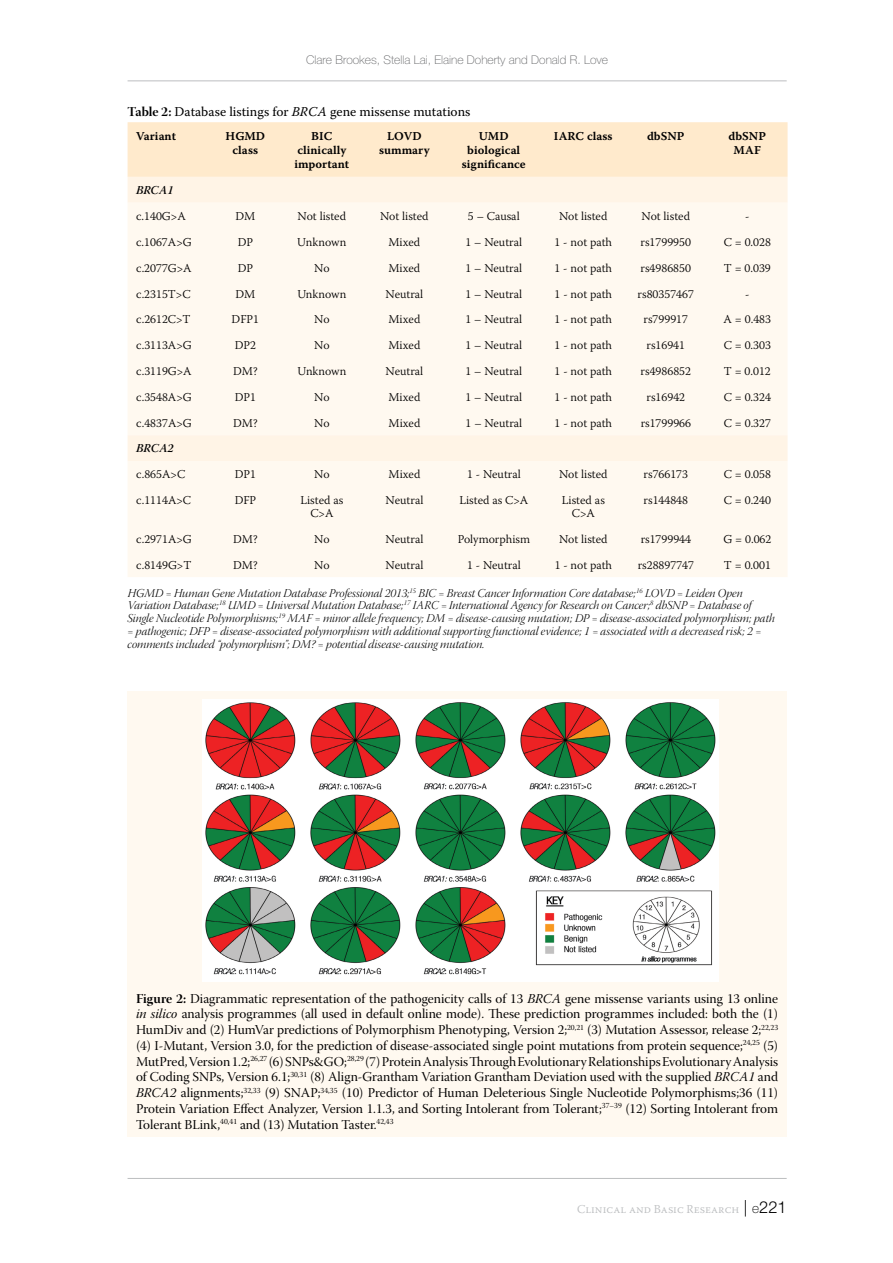
<style>
.page{position:relative;width:893px;height:1263px;background:#fff}
.page>*{position:absolute;margin:0;border:0;box-sizing:border-box;transform-origin:0 0}
.t1{font:13.5px/15.8px "Warnock Pro Subh";color:#000;text-align:justify}
.t2{font:13.5px "Warnock Pro";color:#000}
.t3{font:300 12px/12.8px "Warnock Pro";color:#000;text-align:center}
.t4{font:12px/12.8px "Warnock Pro Light It Disp";color:#000}
.t5{font:12px/14.4px "Warnock Pro Semibold Capt";color:#000;text-align:center}
.t6{font:100 12px "Helvetica Neue LT Pro";color:#636466}
.t7{font:300 12px "Warnock Pro";color:#bcbec0}
.t8{font:12px "Warnock Pro Semibold It Subh";color:#000}
.s1{font-family:"Warnock Pro Bold Disp"}
.s2{font-style:italic}
.s3{font-family:"Warnock Pro It Subh"}
.s4{font-family:"Helvetica Neue LT Pro";font-size:16.5px;color:#000}
.s5{font-family:"Helvetica Neue LT Pro";font-weight:100;font-size:13.5px;color:#000}
</style>
<div class="page">
<hr style="left:128px;top:81px;width:659px;height:1px;background:#bcbec0">
<hr style="left:128px;top:1178px;width:659px;height:1px;background:#bcbec0">
<div style="left:128px;top:122px;width:660px;height:55px;background:#ffeacc"></div>
<div style="left:128px;top:177px;width:660px;height:26px;background:#fff4e6"></div>
<div style="left:128px;top:203px;width:660px;height:374px;background:#fff9f0"></div>
<div style="left:128px;top:691px;width:659px;height:446px;background:#fff9f0"></div>
<img style="left:202px;top:700px;width:517px;height:281px">
<p class="t6" style="left:306px;top:53px;width:304px">Clare Brookes, Stella Lai, Elaine Doherty and Donald R. Love</p>
<p class="t2" style="left:128px;top:104px;width:344px"><span class="s1">Table 2:</span> Database listings for <span class="s2">BRCA</span> gene missense mutations</p>
<p class="t5" style="left:136px;top:128px;width:41px">Variant</p>
<p class="t5" style="left:225px;top:128px;width:41px">HGMD class</p>
<p class="t5" style="left:294px;top:128px;width:57px">BIC clinically important</p>
<p class="t5" style="left:379px;top:128px;width:52px">LOVD summary</p>
<p class="t5" style="left:462px;top:128px;width:65px">UMD biological significance</p>
<p class="t5" style="left:554px;top:128px;width:60px">IARC class</p>
<p class="t5" style="left:647px;top:128px;width:39px">dbSNP</p>
<p class="t5" style="left:729px;top:128px;width:39px">dbSNP<br>MAF</p>
<p class="t8" style="left:136px;top:183px;width:39px">BRCA1</p>
<p class="t3" style="left:136px;top:209px;width:51px">c.140G&gt;A</p>
<p class="t3" style="left:235px;top:209px;width:21px">DM</p>
<p class="t3" style="left:298px;top:209px;width:50px">Not listed</p>
<p class="t3" style="left:380px;top:209px;width:50px">Not listed</p>
<p class="t3" style="left:468px;top:209px;width:53px">5 – Causal</p>
<p class="t3" style="left:559px;top:209px;width:50px">Not listed</p>
<p class="t3" style="left:641px;top:209px;width:50px">Not listed</p>
<p class="t3" style="left:745px;top:209px;width:6px">-</p>
<p class="t3" style="left:136px;top:235px;width:57px">c.1067A&gt;G</p>
<p class="t3" style="left:238px;top:235px;width:17px">DP</p>
<p class="t3" style="left:297px;top:235px;width:51px">Unknown</p>
<p class="t3" style="left:388px;top:235px;width:33px">Mixed</p>
<p class="t3" style="left:465px;top:235px;width:58px">1 – Neutral</p>
<p class="t3" style="left:555px;top:235px;width:59px">1 - not path</p>
<p class="t3" style="left:641px;top:235px;width:52px">rs1799950</p>
<p class="t3" style="left:724px;top:235px;width:49px">C = 0.028</p>
<p class="t3" style="left:136px;top:261px;width:57px">c.2077G&gt;A</p>
<p class="t3" style="left:238px;top:261px;width:17px">DP</p>
<p class="t3" style="left:314px;top:261px;width:17px">No</p>
<p class="t3" style="left:388px;top:261px;width:33px">Mixed</p>
<p class="t3" style="left:465px;top:261px;width:58px">1 – Neutral</p>
<p class="t3" style="left:555px;top:261px;width:59px">1 - not path</p>
<p class="t3" style="left:641px;top:261px;width:52px">rs4986850</p>
<p class="t3" style="left:724px;top:261px;width:48px">T = 0.039</p>
<p class="t3" style="left:136px;top:287px;width:56px">c.2315T&gt;C</p>
<p class="t3" style="left:235px;top:287px;width:21px">DM</p>
<p class="t3" style="left:297px;top:287px;width:51px">Unknown</p>
<p class="t3" style="left:385px;top:287px;width:39px">Neutral</p>
<p class="t3" style="left:465px;top:287px;width:58px">1 – Neutral</p>
<p class="t3" style="left:555px;top:287px;width:59px">1 - not path</p>
<p class="t3" style="left:638px;top:287px;width:58px">rs80357467</p>
<p class="t3" style="left:745px;top:287px;width:6px">-</p>
<p class="t3" style="left:136px;top:313px;width:56px">c.2612C&gt;T</p>
<p class="t3" style="left:232px;top:313px;width:29px">DFP1</p>
<p class="t3" style="left:314px;top:313px;width:17px">No</p>
<p class="t3" style="left:388px;top:313px;width:33px">Mixed</p>
<p class="t3" style="left:465px;top:313px;width:58px">1 – Neutral</p>
<p class="t3" style="left:555px;top:313px;width:59px">1 - not path</p>
<p class="t3" style="left:644px;top:313px;width:46px">rs799917</p>
<p class="t3" style="left:724px;top:313px;width:49px">A = 0.483</p>
<p class="t3" style="left:136px;top:339px;width:57px">c.3113A&gt;G</p>
<p class="t3" style="left:235px;top:339px;width:23px">DP2</p>
<p class="t3" style="left:314px;top:339px;width:17px">No</p>
<p class="t3" style="left:388px;top:339px;width:33px">Mixed</p>
<p class="t3" style="left:465px;top:339px;width:58px">1 – Neutral</p>
<p class="t3" style="left:555px;top:339px;width:59px">1 - not path</p>
<p class="t3" style="left:646px;top:339px;width:40px">rs16941</p>
<p class="t3" style="left:724px;top:339px;width:49px">C = 0.303</p>
<p class="t3" style="left:136px;top:364px;width:57px">c.3119G&gt;A</p>
<p class="t3" style="left:233px;top:364px;width:26px">DM?</p>
<p class="t3" style="left:297px;top:364px;width:51px">Unknown</p>
<p class="t3" style="left:385px;top:364px;width:39px">Neutral</p>
<p class="t3" style="left:466px;top:364px;width:58px">1 – Neutral</p>
<p class="t3" style="left:555px;top:364px;width:59px">1 - not path</p>
<p class="t3" style="left:641px;top:364px;width:52px">rs4986852</p>
<p class="t3" style="left:724px;top:364px;width:48px">T = 0.012</p>
<p class="t3" style="left:136px;top:390px;width:57px">c.3548A&gt;G</p>
<p class="t3" style="left:235px;top:390px;width:23px">DP1</p>
<p class="t3" style="left:314px;top:390px;width:17px">No</p>
<p class="t3" style="left:388px;top:390px;width:33px">Mixed</p>
<p class="t3" style="left:466px;top:390px;width:58px">1 – Neutral</p>
<p class="t3" style="left:555px;top:390px;width:59px">1 - not path</p>
<p class="t3" style="left:647px;top:390px;width:40px">rs16942</p>
<p class="t3" style="left:724px;top:390px;width:49px">C = 0.324</p>
<p class="t3" style="left:136px;top:416px;width:57px">c.4837A&gt;G</p>
<p class="t3" style="left:233px;top:416px;width:26px">DM?</p>
<p class="t3" style="left:314px;top:416px;width:17px">No</p>
<p class="t3" style="left:388px;top:416px;width:33px">Mixed</p>
<p class="t3" style="left:466px;top:416px;width:58px">1 – Neutral</p>
<p class="t3" style="left:555px;top:416px;width:59px">1 - not path</p>
<p class="t3" style="left:641px;top:416px;width:52px">rs1799966</p>
<p class="t3" style="left:724px;top:416px;width:49px">C = 0.327</p>
<p class="t8" style="left:136px;top:441px;width:39px">BRCA2</p>
<p class="t3" style="left:136px;top:468px;width:51px">c.865A&gt;C</p>
<p class="t3" style="left:235px;top:468px;width:23px">DP1</p>
<p class="t3" style="left:314px;top:468px;width:17px">No</p>
<p class="t3" style="left:388px;top:468px;width:33px">Mixed</p>
<p class="t3" style="left:467px;top:468px;width:55px">1 - Neutral</p>
<p class="t3" style="left:559px;top:468px;width:50px">Not listed</p>
<p class="t3" style="left:644px;top:468px;width:46px">rs766173</p>
<p class="t3" style="left:724px;top:468px;width:49px">C = 0.058</p>
<p class="t3" style="left:136px;top:494px;width:56px">c.1114A&gt;C</p>
<p class="t3" style="left:235px;top:494px;width:23px">DFP</p>
<p class="t3" style="left:300px;top:494px;width:45px">Listed as<br>C&gt;A</p>
<p class="t3" style="left:386px;top:494px;width:39px">Neutral</p>
<p class="t3" style="left:459px;top:494px;width:70px">Listed as C&gt;A</p>
<p class="t3" style="left:562px;top:494px;width:45px">Listed as<br>C&gt;A</p>
<p class="t3" style="left:644px;top:494px;width:46px">rs144848</p>
<p class="t3" style="left:724px;top:494px;width:49px">C = 0.240</p>
<p class="t3" style="left:136px;top:532px;width:57px">c.2971A&gt;G</p>
<p class="t3" style="left:233px;top:532px;width:26px">DM?</p>
<p class="t3" style="left:314px;top:532px;width:17px">No</p>
<p class="t3" style="left:386px;top:532px;width:39px">Neutral</p>
<p class="t3" style="left:458px;top:532px;width:74px">Polymorphism</p>
<p class="t3" style="left:559px;top:532px;width:50px">Not listed</p>
<p class="t3" style="left:641px;top:532px;width:52px">rs1799944</p>
<p class="t3" style="left:723px;top:532px;width:49px">G = 0.062</p>
<p class="t3" style="left:136px;top:558px;width:57px">c.8149G&gt;T</p>
<p class="t3" style="left:233px;top:558px;width:26px">DM?</p>
<p class="t3" style="left:314px;top:558px;width:17px">No</p>
<p class="t3" style="left:386px;top:558px;width:39px">Neutral</p>
<p class="t3" style="left:467px;top:558px;width:55px">1 - Neutral</p>
<p class="t3" style="left:555px;top:558px;width:59px">1 - not path</p>
<p class="t3" style="left:638px;top:558px;width:58px">rs28897747</p>
<p class="t3" style="left:724px;top:558px;width:48px">T = 0.001</p>
<p class="t4" style="left:128px;top:587px;width:649px">HGMD = Human Gene Mutation Database Professional 2013;<sup>15</sup> BIC = Breast Cancer Information Core database;<sup>16</sup> LOVD = Leiden Open Variation Database;<sup>18</sup> UMD = Universal Mutation Database;<sup>17</sup> IARC = International Agency for Research on Cancer;<sup>8</sup> dbSNP = Database of Single Nucleotide Polymorphisms;<sup>19</sup> MAF = minor allele frequency; DM = disease-causing mutation; DP = disease-associated polymorphism; path = pathogenic; DFP = disease-associated polymorphism with additional supporting functional evidence; 1 = associated with a decreased risk; 2 = comments included “polymorphism”; DM? = potential disease-causing mutation.</p>
<p class="t1" style="left:136px;top:992px;width:644px"><span class="s1">Figure 2:</span> Diagrammatic representation of the pathogenicity calls of 13 <span class="s3">BRCA</span> gene missense variants using 13 online <span class="s3">in silico</span> analysis programmes (all used in default online mode). These prediction programmes included: both the (1)<br>HumDiv and (2) HumVar predictions of Polymorphism Phenotyping, Version 2;<sup>20,21</sup> (3) Mutation Assessor, release 2;<sup>22,23 </sup>(4) I-Mutant, Version 3.0, for the prediction of disease-associated single point mutations from protein sequence;<sup>24,25</sup> (5)<br>MutPred, Version 1.2;<sup>26,27</sup> (6) SNPs&amp;GO;<sup>28,29</sup> (7) Protein Analysis Through Evolutionary Relationships Evolutionary Analysis of Coding SNPs, Version 6.1;<sup>30,31</sup> (8) Align-Grantham Variation Grantham Deviation used with the supplied <span class="s3">BRCA1</span> and <span class="s3">BRCA2</span> alignments;<sup>32,33</sup> (9) SNAP;<sup>34,35</sup> (10) Predictor of Human Deleterious Single Nucleotide Polymorphisms;36 (11)<br>Protein Variation Effect Analyzer, Version 1.1.3, and Sorting Intolerant from Tolerant;<sup>37–39</sup> (12) Sorting Intolerant from Tolerant BLink,<sup>40,41</sup> and (13) Mutation Taster.<sup>42,43</sup></p>
<p class="t7" style="left:577px;top:1201px;width:211px">Clinical and Basic Research <span class="s4">|</span> <span class="s5">e</span><span class="s4">221</span></p>
</div>
